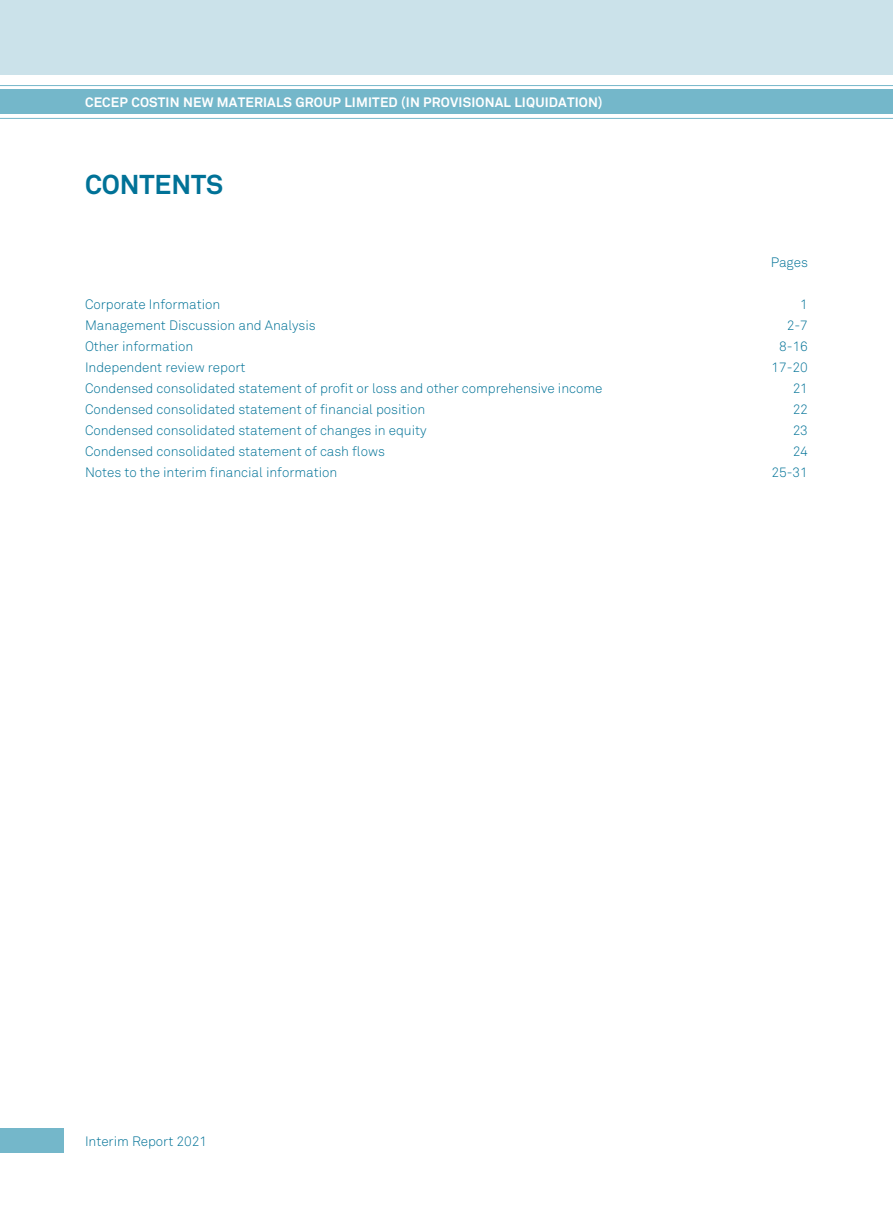
<style>
.page{position:relative;width:893px;height:1212px;background:#fff}
.page>*{position:absolute;margin:0;border:0;box-sizing:border-box;transform-origin:0 0}
.t1{font:700 27px "Akkurat Pro";letter-spacing:-.005em;color:#007297}
.t2{font:13.5px "Akkurat Light Pro";letter-spacing:-.005em;color:#007297}
.t3{font:700 13.5px "Akkurat Pro";letter-spacing:.01em;color:#fff}
</style>
<div class="page">
<div style="left:0;top:1127px;width:64px;height:25px;background:#74b7ca"></div>
<div style="left:0;top:89px;width:893px;height:25px;background:#74b7ca"></div>
<hr style="left:0;top:85px;width:893px;height:1px;background:#74b7ca">
<hr style="left:0;top:118px;width:893px;height:1px;background:#74b7ca">
<div style="left:0;top:0;width:893px;height:75px;background:#cbe2ea"></div>
<p class="t3" style="left:85px;top:93px;width:519px">CECEP COSTIN NEW MATERIALS GROUP LIMITED (IN PROVISIONAL LIQUIDATION)</p>
<h1 class="t1" style="left:85px;top:168px;width:140px">CONTENTS</h1>
<p class="t2" style="left:771px;top:254px;width:39px">Pages</p>
<p class="t2" style="left:85px;top:296px;width:137px">Corporate Information</p>
<p class="t2" style="left:800px;top:296px;width:9px">1</p>
<p class="t2" style="left:85px;top:317px;width:232px">Management Discussion and Analysis</p>
<p class="t2" style="left:787px;top:317px;width:23px">2-7</p>
<p class="t2" style="left:85px;top:338px;width:110px">Other information</p>
<p class="t2" style="left:779px;top:338px;width:30px">8-16</p>
<p class="t2" style="left:85px;top:359px;width:162px">Independent review report</p>
<p class="t2" style="left:772px;top:359px;width:38px">17-20</p>
<p class="t2" style="left:85px;top:380px;width:519px">Condensed consolidated statement of profit or loss and other comprehensive income</p>
<p class="t2" style="left:793px;top:380px;width:17px">21</p>
<p class="t2" style="left:85px;top:401px;width:342px">Condensed consolidated statement of financial position</p>
<p class="t2" style="left:793px;top:401px;width:17px">22</p>
<p class="t2" style="left:85px;top:422px;width:343px">Condensed consolidated statement of changes in equity</p>
<p class="t2" style="left:793px;top:422px;width:17px">23</p>
<p class="t2" style="left:85px;top:443px;width:301px">Condensed consolidated statement of cash flows</p>
<p class="t2" style="left:793px;top:443px;width:17px">24</p>
<p class="t2" style="left:85px;top:464px;width:254px">Notes to the interim financial information</p>
<p class="t2" style="left:772px;top:464px;width:38px">25-31</p>
<p class="t2" style="left:85px;top:1133px;width:123px">Interim Report 2021</p>
</div>
